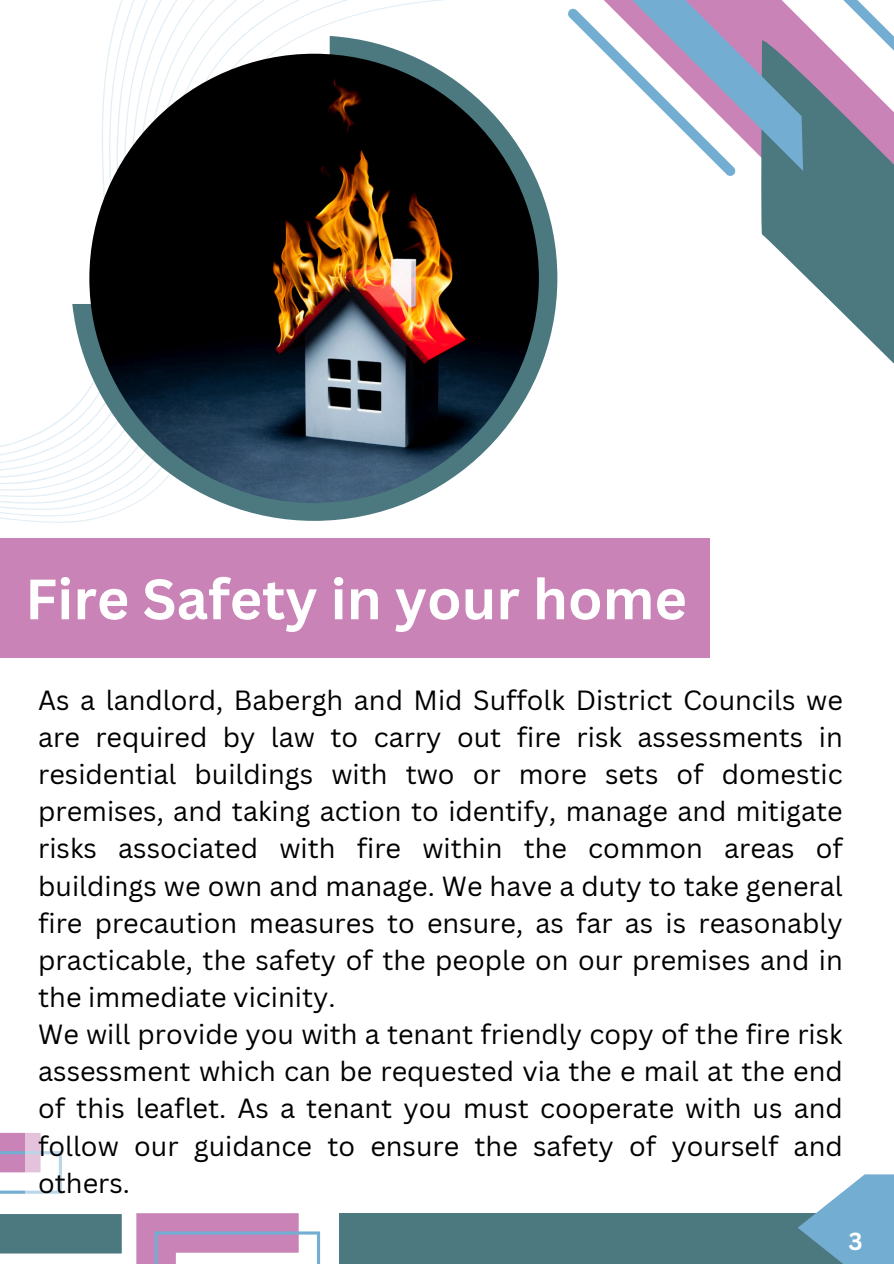
<style>
.page{position:relative;width:894px;height:1264px;background:#fff}
.page>*{position:absolute;margin:0;border:0;box-sizing:border-box;transform-origin:0 0}
.t1{font:700 55.5px "Canva Sans";color:#fff}
.t2{font:27px/37.2px "Canva Sans";color:#000}
.t3{font:700 24px "Canva Sans";color:#fff}
</style>
<div class="page">
<svg style="left:0;top:0;width:443px;height:523px"></svg>
<svg style="left:72px;top:36px;width:485px;height:485px"></svg>
<svg style="left:761px;top:176px;width:132px;height:187px;fill:#4c797f"></svg>
<svg style="left:568px;top:0;width:325px;height:176px"></svg>
<img style="left:89px;top:54px;width:449px;height:449px;border-radius:50%">
<svg style="left:0;top:1132px;width:121px;height:122px"></svg>
<div style="left:25px;top:684px;width:849px;height:517px;background:#fff"></div>
<svg style="left:136px;top:1213px;width:184px;height:50px"></svg>
<div style="left:339px;top:1213px;width:554px;height:50px;background:#4c797f"></div>
<div style="left:0;top:538px;width:709px;height:120px;background:#c983b6"></div>
<svg style="left:798px;top:1174px;width:95px;height:89px;fill:#74add2"></svg>
<p class="t1" style="left:25px;top:560px;width:663px">Fire Safety in your home</p>
<p class="t2" style="left:38px;top:680px;width:806px">As a landlord, Babergh and Mid Suffolk District Councils we are required by law to carry out fire risk assessments in residential buildings with two or more sets of domestic premises, and taking action to identify, manage and mitigate risks associated with fire within the common areas of buildings we own and manage. We have a duty to take general fire precaution measures to ensure, as far as is reasonably practicable, the safety of the people on our premises and in the immediate vicinity.<br>We will provide you with a tenant friendly copy of the fire risk assessment which can be requested via the e mail at the end of this leaflet. As a tenant you must cooperate with us and follow our guidance to ensure the safety of yourself and others.</p>
<p class="t3" style="left:848px;top:1224px;width:16px">3</p>
</div>
